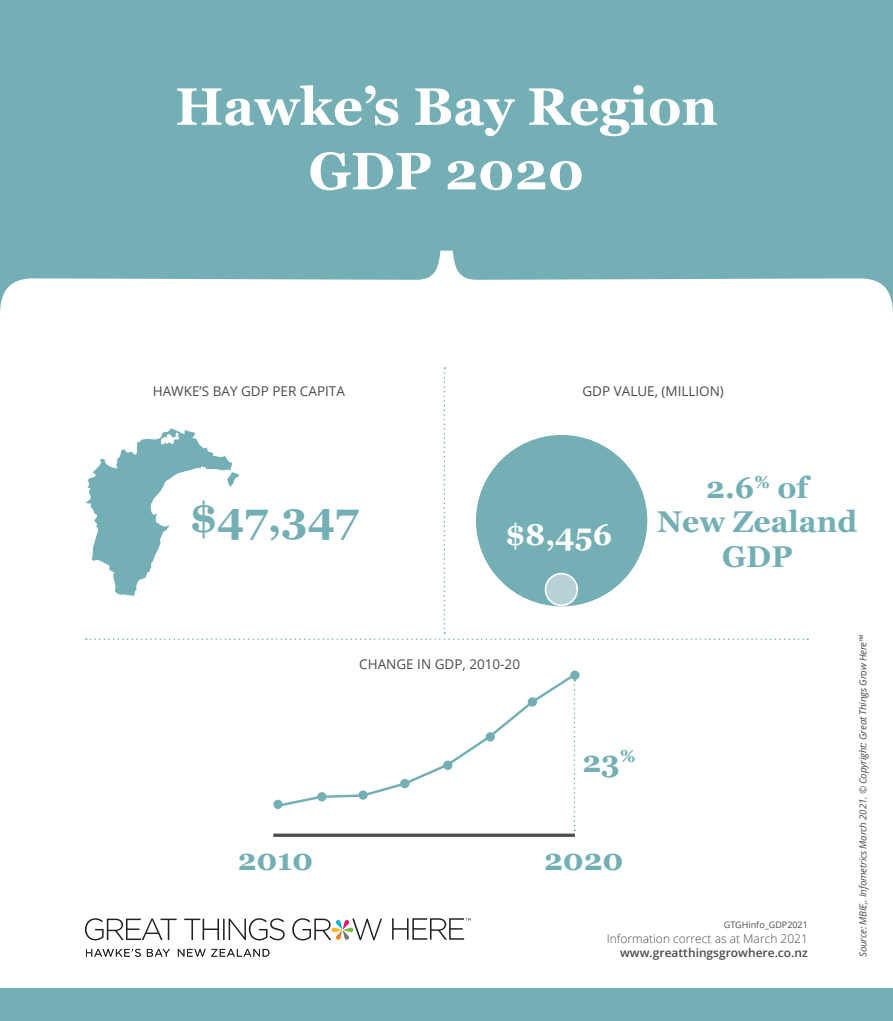
<style>
.page{position:relative;width:893px;height:1021px;background:#fff}
.page>*{position:absolute;margin:0;border:0;box-sizing:border-box;transform-origin:0 0}
.Heading{font:700 52.5px/64.5px "Georgia";color:#fff;text-align:center}
.Info_No_SML{font:700 42px "Georgia";color:#74afb5}
.Info_No_Tiny{font:700 30px/34.5px "Georgia";color:#74afb5;text-align:center}
.Info_No_Tiny-2{font:700 30px "Georgia";color:#fff}
.CAPS{font:13.5px "Open Sans";color:#4b4c4d}
.t1{font:300 12px "Open Sans";color:#4b4c4d}
.t2{font:600 12px "Open Sans";color:#4b4c4d}
.t3{font:italic 9.75px "Open Sans";letter-spacing:-.02em;color:#4b4c4d}
.t4{font:9px "Open Sans";color:#4b4c4d}
</style>
<div class="page">
<div style="left:0;top:0;width:893px;height:333px;background:#74afb5"></div>
<div style="left:0;top:988px;width:893px;height:32px;background:#74afb5"></div>
<svg style="left:0;top:251px;width:893px;height:389px"></svg>
<svg style="left:85px;top:367px;width:723px;height:273px"></svg>
<svg style="left:184px;top:918px;width:101px;height:22px"></svg>
<svg style="left:85px;top:918px;width:92px;height:22px"></svg>
<svg style="left:292px;top:918px;width:90px;height:22px"></svg>
<svg style="left:392px;top:918px;width:79px;height:21px"></svg>
<svg style="left:86px;top:948px;width:55px;height:8px"></svg>
<svg style="left:147px;top:948px;width:23px;height:8px"></svg>
<svg style="left:178px;top:948px;width:91px;height:8px"></svg>
<hr style="left:273px;top:833px;width:302px;height:3px;background:#4b4c4d">
<svg style="left:273px;top:799px;width:10px;height:10px"></svg>
<svg style="left:570px;top:670px;width:10px;height:10px"></svg>
<svg style="left:275px;top:671px;width:303px;height:137px"></svg>
<svg style="left:574px;top:680px;width:1px;height:151px"></svg>
<p class="Heading" style="left:175px;top:72px;width:544px">Hawke’s Bay Region<br>GDP 2020</p>
<p class="CAPS" style="left:153px;top:381px;width:194px">HAWKE’S BAY GDP PER CAPITA</p>
<p class="Info_No_SML" style="left:190px;top:486px;width:169px">$47,347</p>
<p class="CAPS" style="left:582px;top:381px;width:143px">GDP VALUE, (MILLION)</p>
<p class="Info_No_Tiny-2" style="left:506px;top:512px;width:108px">$8,456</p>
<p class="Info_No_Tiny" style="left:657px;top:468px;width:202px">2.6<sup>%</sup> of<br>New Zealand<br>GDP</p>
<p class="CAPS" style="left:359px;top:654px;width:162px">CHANGE IN GDP, 2010-20</p>
<p class="Info_No_Tiny" style="left:582px;top:742px;width:54px">23<sup>%</sup></p>
<p class="Info_No_Tiny" style="left:238px;top:840px;width:77px">2010</p>
<p class="Info_No_Tiny" style="left:544px;top:840px;width:81px">2020</p>
<p class="t4" style="left:724px;top:918px;width:86px">GTGHinfo_GDP2021</p>
<p class="t1" style="left:607px;top:930px;width:203px">Information correct as at March 2021</p>
<p class="t2" style="left:620px;top:944px;width:189px">www.greatthingsgrowhere.co.nz</p>
<p class="t3" style="left:856px;top:957px;width:324px;rotate:-90deg">Source: MBIE,. Infometrics March 2021. © Copyright: Great Things Grow Here™</p>
</div>
